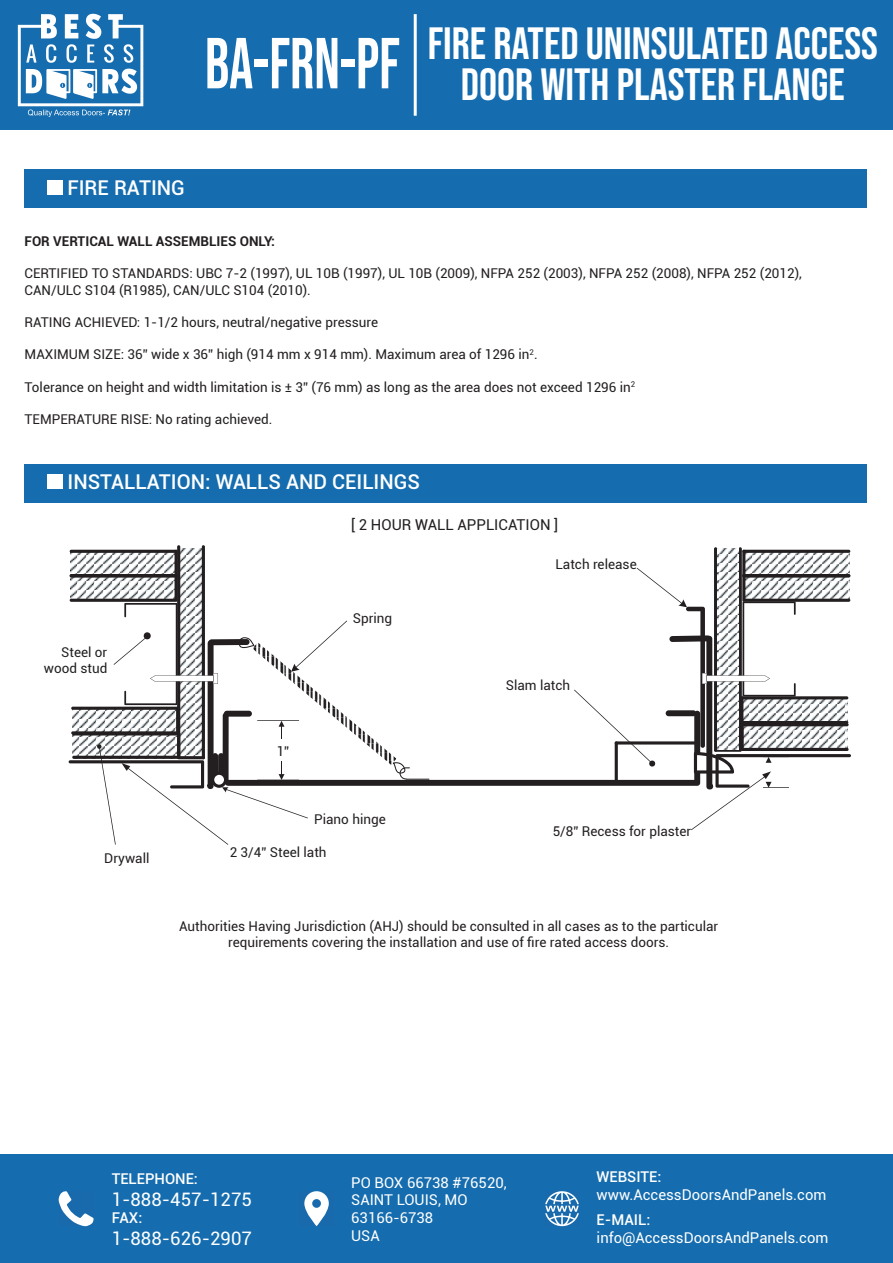
<style>
.page{position:relative;width:893px;height:1263px;background:#fff}
.page>*{position:absolute;margin:0;border:0;box-sizing:border-box;transform-origin:0 0}
.t1{font:45px/40.5px "Bebas Neue";color:#fff}
.t2{font:500 20.4px "Roboto";color:#fff}
.t3{font:18.6px "Roboto";color:#fff}
.t4{font:15px "Roboto";color:#231f20}
.t5{font:14.85px/17.9px "Roboto";color:#fff}
.t6{font:500 14.85px "Roboto";color:#fff}
.t7{font:13.5px/16.2px "Roboto";color:#231f20;text-align:right}
.t8{font:700 13.5px "Roboto";color:#231f20}
</style>
<div class="page">
<div style="left:0;top:1154px;width:893px;height:109px;background:#156cae"></div>
<svg style="left:304px;top:1191px;width:25px;height:35px"></svg>
<svg style="left:58px;top:1191px;width:36px;height:35px"></svg>
<svg style="left:545px;top:1191px;width:34px;height:35px"></svg>
<div style="left:24px;top:169px;width:843px;height:39px;background:#156cae"></div>
<div style="left:48px;top:180px;width:15px;height:15px;background:#fff"></div>
<div style="left:24px;top:464px;width:843px;height:38px;background:#156cae"></div>
<div style="left:48px;top:474px;width:15px;height:15px;background:#fff"></div>
<div style="left:0;top:0;width:893px;height:130px;background:#156cae"></div>
<img style="left:17px;top:13px;width:127px;height:104px">
<svg style="left:69px;top:545px;width:782px;height:300px"></svg>
<hr style="left:414px;top:14px;width:3px;height:102px;background:#fff">
<h1 class="t1" style="left:205px;top:23px;width:675px;text-indent:223px">FIRE RATED UNINSULATED ACCESS<br><sup>BA-FRN-PF</sup> DOOR WITH PLASTER FLANGE</h1>
<h2 class="t2" style="left:67px;top:173px;width:119px">FIRE RATING</h2>
<p class="t8" style="left:25px;top:232px;width:252px">FOR VERTICAL WALL ASSEMBLIES ONLY:</p>
<p class="t7" style="left:25px;top:265px;width:779px;text-align:left">CERTIFIED TO STANDARDS: UBC 7-2 (1997), UL 10B (1997), UL 10B (2009), NFPA 252 (2003), NFPA 252 (2008), NFPA 252 (2012),<br>CAN/ULC S104 (R1985), CAN/ULC S104 (2010).</p>
<p class="t7" style="left:25px;top:313px;width:355px">RATING ACHIEVED: 1-1/2 hours, neutral/negative pressure</p>
<p class="t7" style="left:25px;top:346px;width:515px">MAXIMUM SIZE: 36” wide x 36” high (914 mm x 914 mm). Maximum area of 1296 in<sup>2</sup>.</p>
<p class="t7" style="left:25px;top:378px;width:612px">Tolerance on height and width limitation is ± 3” (76 mm) as long as the area does not exceed 1296 in<sup>2</sup></p>
<p class="t7" style="left:25px;top:411px;width:249px">TEMPERATURE RISE: No rating achieved.</p>
<h2 class="t2" style="left:67px;top:467px;width:354px">INSTALLATION: WALLS AND CEILINGS</h2>
<p class="t4" style="left:351px;top:514px;width:209px">[ 2 HOUR WALL APPLICATION ]</p>
<p class="t7" style="left:44px;top:643px;width:65px">Steel or wood stud</p>
<p class="t7" style="left:104px;top:850px;width:47px">Drywall</p>
<p class="t7" style="left:353px;top:609px;width:41px">Spring</p>
<p class="t7" style="left:277px;top:742px;width:14px">1”</p>
<p class="t7" style="left:314px;top:811px;width:73px">Piano hinge</p>
<p class="t7" style="left:230px;top:843px;width:98px">2 3/4” Steel lath</p>
<p class="t7" style="left:556px;top:555px;width:83px">Latch release</p>
<p class="t7" style="left:506px;top:677px;width:66px">Slam latch</p>
<p class="t7" style="left:553px;top:823px;width:140px">5/8” Recess for plaster</p>
<p class="t7" style="left:179px;top:917px;width:541px;text-align:center">Authorities Having Jurisdiction (AHJ) should be consulted in all cases as to the particular requirements covering the installation and use of fire rated access doors.</p>
<p class="t6" style="left:112px;top:1168px;width:88px">TELEPHONE:</p>
<h3 class="t3" style="left:112px;top:1186px;width:142px">1-888-457-1275</h3>
<p class="t6" style="left:112px;top:1207px;width:32px">FAX:</p>
<h3 class="t3" style="left:112px;top:1225px;width:142px">1-888-626-2907</h3>
<p class="t5" style="left:351px;top:1173px;width:157px">PO BOX 66738 #76520,<br>SAINT LOUIS, MO<br>63166-6738<br>USA</p>
<p class="t6" style="left:597px;top:1167px;width:66px">WEBSITE:</p>
<p class="t5" style="left:597px;top:1185px;width:231px">www.AccessDoorsAndPanels.com</p>
<p class="t6" style="left:597px;top:1209px;width:55px">E-MAIL:</p>
<p class="t5" style="left:597px;top:1228px;width:233px">info@AccessDoorsAndPanels.com</p>
</div>
